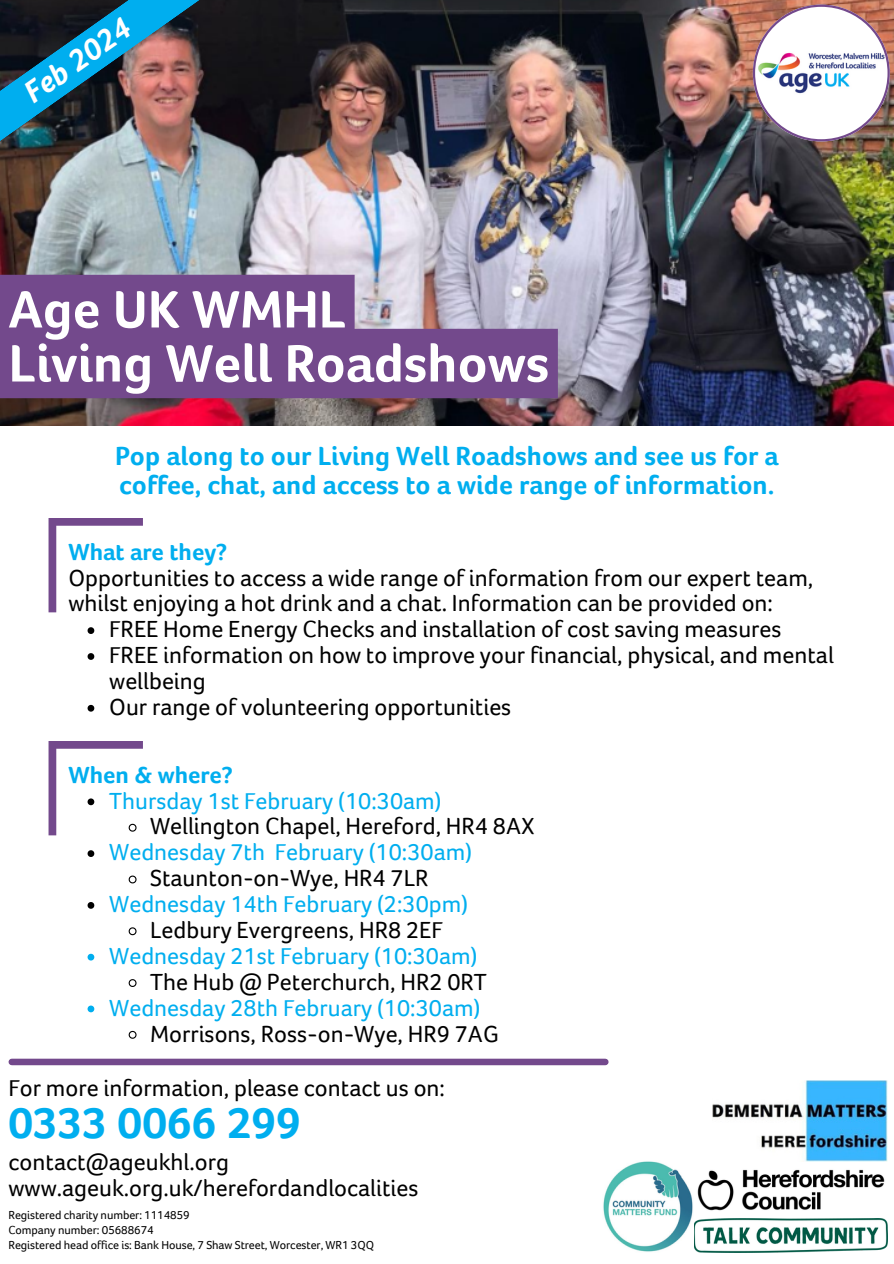
<style>
.page{position:relative;width:894px;height:1264px;background:#fff}
.page>*{position:absolute;margin:0;border:0;box-sizing:border-box;transform-origin:0 0}
.t1{font:700 54px "Foco Age UK";color:#fff}
.t2{font:700 45px "Foco Age UK";color:#00aeef}
.t3{font:italic 700 31.5px "Foco Age UK";color:#fff}
.t4{font:700 27px/29.2px "Foco Age UK";color:#00aeef}
.t5{font:24px/25.8px "Foco Age UK";color:#000}
.t6{font:24px "Foco Age UK";color:#00aeef}
.t7{font:700 24px "Foco Age UK";color:#00aeef}
.t8{font:12px "Foco Age UK";letter-spacing:-.005em;color:#000}
</style>
<div class="page">
<div style="left:12px;top:1058px;width:593px;height:7px;background:#73498c"></div>
<svg style="left:87px;top:627px;width:7px;height:7px"></svg>
<svg style="left:87px;top:653px;width:7px;height:7px"></svg>
<svg style="left:87px;top:705px;width:7px;height:6px"></svg>
<svg style="left:48px;top:518px;width:95px;height:94px"></svg>
<img style="left:0;top:0;width:893px;height:425px">
<svg style="left:87px;top:850px;width:7px;height:7px"></svg>
<svg style="left:128px;top:875px;width:9px;height:9px"></svg>
<svg style="left:87px;top:902px;width:7px;height:6px"></svg>
<svg style="left:128px;top:927px;width:9px;height:9px"></svg>
<svg style="left:87px;top:953px;width:7px;height:7px"></svg>
<svg style="left:128px;top:979px;width:9px;height:8px"></svg>
<svg style="left:87px;top:1005px;width:7px;height:7px"></svg>
<svg style="left:128px;top:1030px;width:9px;height:9px"></svg>
<svg style="left:48px;top:741px;width:95px;height:94px"></svg>
<img style="left:697px;top:1169px;width:188px;height:42px">
<img style="left:712px;top:1080px;width:175px;height:81px">
<img style="left:694px;top:1218px;width:193px;height:34px">
<img style="left:0;top:0;width:202px;height:157px">
<img style="left:603px;top:1161px;width:90px;height:90px">
<img style="left:752px;top:5px;width:137px;height:136px">
<svg style="left:0;top:275px;width:557px;height:123px;background:#7f5a95"></svg>
<p class="t3" style="left:17px;top:81px;width:124px;rotate:-35deg">Feb 2024</p>
<p class="t1" style="left:9px;top:279px;width:339px">Age UK WMHL</p>
<p class="t1" style="left:9px;top:333px;width:542px">Living Well Roadshows</p>
<p class="t4" style="left:115px;top:441px;width:665px">Pop along to our Living Well Roadshows and see us for a coffee, chat, and access to a wide range of information.</p>
<p class="t7" style="left:68px;top:538px;width:160px">What are they?</p>
<p class="t5" style="left:68px;top:565px;width:746px">Opportunities to access a wide range of information from our expert team, whilst enjoying a hot drink and a chat. Information can be provided on:</p>
<p class="t5" style="left:109px;top:616px;width:673px">FREE Home Energy Checks and installation of cost saving measures</p>
<p class="t5" style="left:109px;top:642px;width:726px">FREE information on how to improve your financial, physical, and mental wellbeing</p>
<p class="t5" style="left:109px;top:694px;width:403px">Our range of volunteering opportunities</p>
<p class="t7" style="left:68px;top:761px;width:166px">When &amp; where?</p>
<p class="t6" style="left:109px;top:787px;width:334px">Thursday 1st February (10:30am)</p>
<p class="t5" style="left:150px;top:813px;width:386px">Wellington Chapel, Hereford, HR4 8AX</p>
<p class="t6" style="left:109px;top:839px;width:364px">Wednesday 7th February (10:30am)</p>
<p class="t5" style="left:150px;top:865px;width:280px">Staunton-on-Wye, HR4 7LR</p>
<p class="t6" style="left:109px;top:891px;width:360px">Wednesday 14th February (2:30pm)</p>
<p class="t5" style="left:150px;top:917px;width:294px">Ledbury Evergreens, HR8 2EF</p>
<p class="t6" style="left:109px;top:943px;width:370px">Wednesday 21st February (10:30am)</p>
<p class="t5" style="left:150px;top:969px;width:338px">The Hub @ Peterchurch, HR2 0RT</p>
<p class="t6" style="left:109px;top:994px;width:372px">Wednesday 28th February (10:30am)</p>
<p class="t5" style="left:150px;top:1020px;width:350px">Morrisons, Ross-on-Wye, HR9 7AG</p>
<p class="t5" style="left:9px;top:1075px;width:438px">For more information, please contact us on:</p>
<p class="t2" style="left:9px;top:1098px;width:294px">0333 0066 299</p>
<p class="t5" style="left:9px;top:1149px;width:222px">contact@ageukhl.org</p>
<p class="t5" style="left:9px;top:1175px;width:411px">www.ageuk.org.uk/herefordandlocalities</p>
<p class="t8" style="left:9px;top:1208px;width:183px">Registered charity number: 1114859</p>
<p class="t8" style="left:9px;top:1223px;width:147px">Company number: 05688674</p>
<p class="t8" style="left:9px;top:1238px;width:367px">Registered head office is: Bank House, 7 Shaw Street, Worcester, WR1 3QQ</p>
</div>
